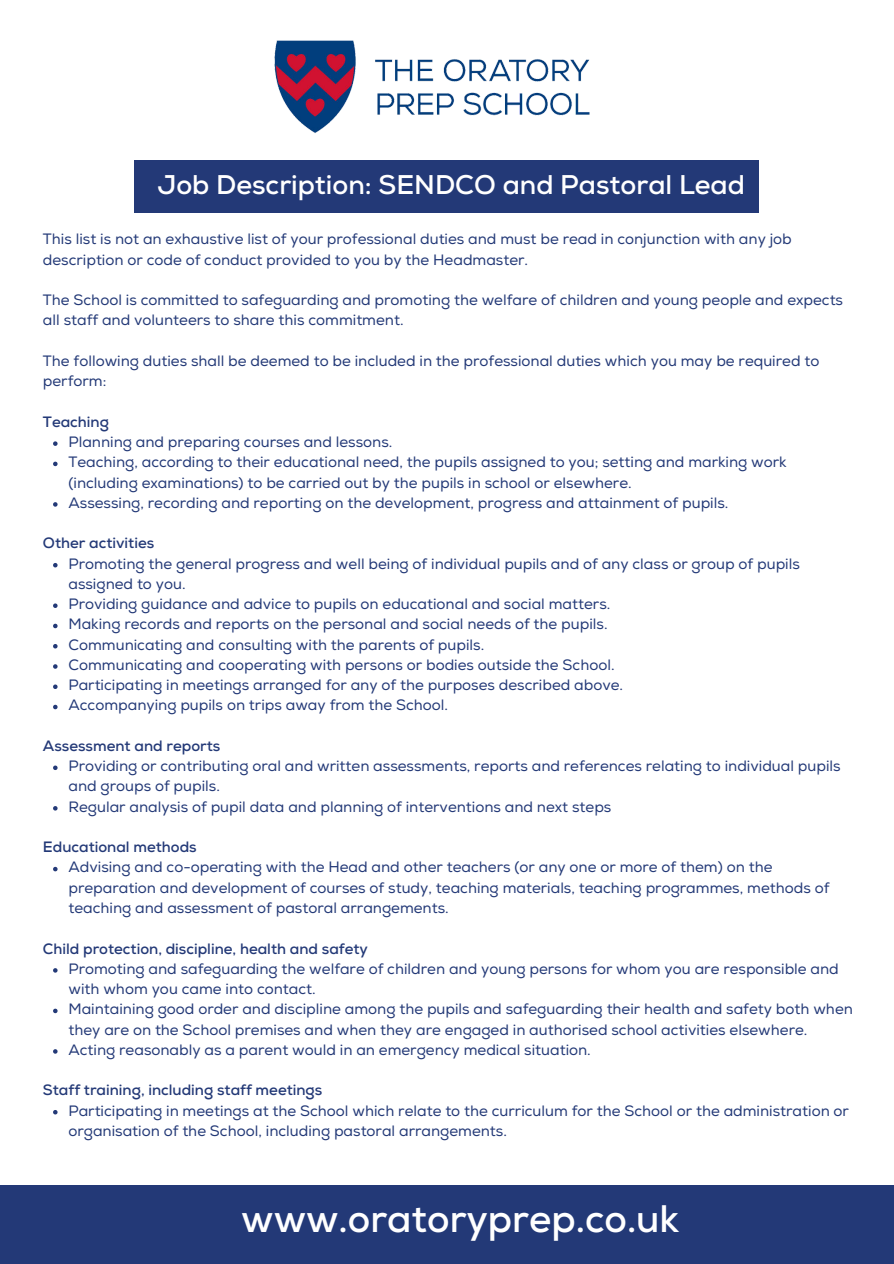
<style>
.page{position:relative;width:894px;height:1264px;background:#fff}
.page>*{position:absolute;margin:0;border:0;box-sizing:border-box;transform-origin:0 0}
.t1{font:700 38.25px "Nexa";color:#fff}
.t2{font:700 27px "Nexa";color:#fff}
.t3{font:15px/20.2px "Nexa";color:#233977}
.t4{font:700 15px "Nexa";color:#233977}
</style>
<div class="page">
<div style="left:0;top:1184px;width:893px;height:79px;background:#233977"></div>
<div style="left:134px;top:160px;width:625px;height:52px;background:#233977"></div>
<svg style="left:53px;top:441px;width:5px;height:5px"></svg>
<svg style="left:53px;top:461px;width:5px;height:5px"></svg>
<svg style="left:53px;top:502px;width:5px;height:4px"></svg>
<svg style="left:53px;top:563px;width:5px;height:4px"></svg>
<svg style="left:53px;top:603px;width:5px;height:5px"></svg>
<svg style="left:53px;top:623px;width:5px;height:5px"></svg>
<svg style="left:53px;top:644px;width:5px;height:4px"></svg>
<svg style="left:53px;top:664px;width:5px;height:4px"></svg>
<svg style="left:53px;top:684px;width:5px;height:5px"></svg>
<svg style="left:53px;top:704px;width:5px;height:5px"></svg>
<svg style="left:53px;top:765px;width:5px;height:5px"></svg>
<svg style="left:53px;top:806px;width:5px;height:4px"></svg>
<svg style="left:53px;top:866px;width:5px;height:5px"></svg>
<svg style="left:53px;top:968px;width:5px;height:4px"></svg>
<svg style="left:53px;top:1008px;width:5px;height:5px"></svg>
<svg style="left:53px;top:1049px;width:5px;height:4px"></svg>
<svg style="left:53px;top:1110px;width:5px;height:4px"></svg>
<img style="left:274px;top:40px;width:316px;height:93px">
<h2 class="t2" style="left:157px;top:167px;width:589px">Job Description: SENDCO and Pastoral Lead</h2>
<p class="t3" style="left:43px;top:229px;width:750px">This list is not an exhaustive list of your professional duties and must be read in conjunction with any job description or code of conduct provided to you by the Headmaster.</p>
<p class="t3" style="left:43px;top:290px;width:801px">The School is committed to safeguarding and promoting the welfare of children and young people and expects all staff and volunteers to share this commitment.</p>
<p class="t3" style="left:43px;top:351px;width:777px">The following duties shall be deemed to be included in the professional duties which you may be required to perform:</p>
<p class="t4" style="left:43px;top:412px;width:67px">Teaching</p>
<p class="t3" style="left:68px;top:432px;width:719px">Planning and preparing courses and lessons.<br>Teaching, according to their educational need, the pupils assigned to you; setting and marking work (including examinations) to be carried out by the pupils in school or elsewhere.<br>Assessing, recording and reporting on the development, progress and attainment of pupils.</p>
<p class="t4" style="left:43px;top:533px;width:113px">Other activities</p>
<p class="t3" style="left:68px;top:553px;width:732px">Promoting the general progress and well being of individual pupils and of any class or group of pupils assigned to you.<br>Providing guidance and advice to pupils on educational and social matters.<br>Making records and reports on the personal and social needs of the pupils.<br>Communicating and consulting with the parents of pupils.<br>Communicating and cooperating with persons or bodies outside the School.<br>Participating in meetings arranged for any of the purposes described above.<br>Accompanying pupils on trips away from the School.</p>
<p class="t4" style="left:43px;top:736px;width:179px">Assessment and reports</p>
<p class="t3" style="left:68px;top:756px;width:773px">Providing or contributing oral and written assessments, reports and references relating to individual pupils and groups of pupils.<br>Regular analysis of pupil data and planning of interventions and next steps</p>
<p class="t4" style="left:43px;top:837px;width:155px">Educational methods</p>
<p class="t3" style="left:68px;top:857px;width:762px">Advising and co-operating with the Head and other teachers (or any one or more of them) on the preparation and development of courses of study, teaching materials, teaching programmes, methods of teaching and assessment of pastoral arrangements.</p>
<p class="t4" style="left:43px;top:938px;width:326px">Child protection, discipline, health and safety</p>
<p class="t3" style="left:68px;top:958px;width:785px">Promoting and safeguarding the welfare of children and young persons for whom you are responsible and with whom you came into contact.<br>Maintaining good order and discipline among the pupils and safeguarding their health and safety both when they are on the School premises and when they are engaged in authorised school activities elsewhere.<br>Acting reasonably as a parent would in an emergency medical situation.</p>
<p class="t4" style="left:43px;top:1080px;width:281px">Staff training, including staff meetings</p>
<p class="t3" style="left:68px;top:1100px;width:781px">Participating in meetings at the School which relate to the curriculum for the School or the administration or organisation of the School, including pastoral arrangements.</p>
<h1 class="t1" style="left:241px;top:1193px;width:439px">www.oratoryprep.co.uk</h1>
</div>
